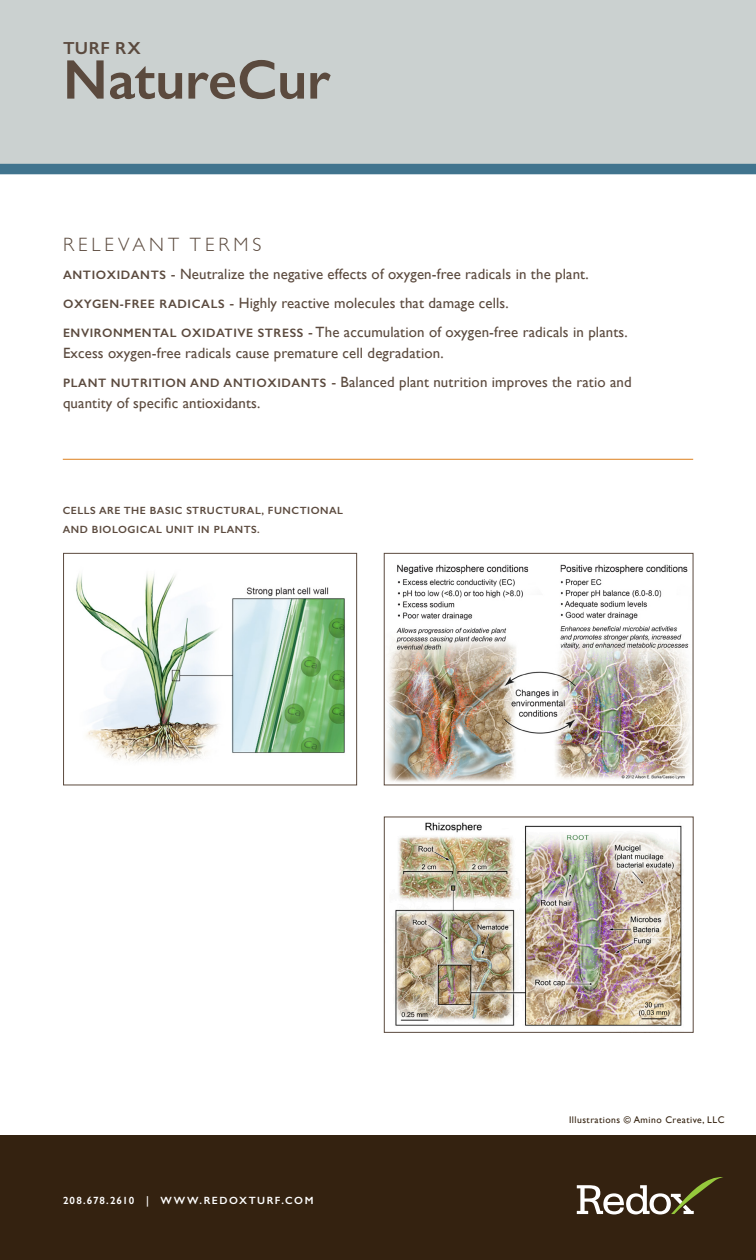
<style>
.page{position:relative;width:756px;height:1260px;background:#fff}
.page>*{position:absolute;margin:0;border:0;box-sizing:border-box;transform-origin:0 0}
.t1{font:600 56px "Gill Sans";letter-spacing:-.005em;color:#5b4a3e}
.t2{font:300 19.25px "Gill Sans";letter-spacing:.21em;color:#5b4a3e}
.t3{font:600 17.5px "Gill Sans";letter-spacing:.03em;color:#5b4a3e}
.t4{font:14.88px/21px "Gill Sans";letter-spacing:.01em;color:#5b4a3e}
.t5{font:600 10.5px/19.2px "Gill Sans";letter-spacing:.05em;color:#5b4a3e}
.t6{font:600 10.5px "Gill Sans";letter-spacing:.14em;color:#fff}
.t7{font:9.62px "Gill Sans";letter-spacing:.05em;color:#342210}
.s1{font-weight:600;font-size:12.25px}
</style>
<div class="page">
<div style="left:0;top:0;width:756px;height:164px;background:#cbd1d0"></div>
<div style="left:0;top:1135px;width:756px;height:125px;background:#342210"></div>
<svg style="left:577px;top:1177px;width:146px;height:37px"></svg>
<hr style="left:63px;top:459px;width:630px;height:1px;background:#dd801d">
<div style="left:0;top:164px;width:756px;height:10px;background:#41748e"></div>
<img style="left:386px;top:564px;width:304px;height:218px">
<div style="left:384px;top:553px;width:309px;height:232px;border:1px solid #5b4a3e"></div>
<img style="left:394px;top:822px;width:288px;height:204px">
<div style="left:384px;top:817px;width:309px;height:216px;border:1px solid #5b4a3e"></div>
<img style="left:76px;top:574px;width:269px;height:187px">
<div style="left:63px;top:553px;width:294px;height:232px;border:1px solid #5b4a3e"></div>
<p class="t3" style="left:63px;top:38px;width:79px">TURF RX</p>
<p class="t1" style="left:63px;top:46px;width:269px">NatureCur</p>
<p class="t2" style="left:63px;top:229px;width:200px">RELEVANT TERMS</p>
<p class="t4" style="left:63px;top:264px;width:527px"><span class="s1">ANTIOXIDANTS</span> - Neutralize the negative effects of oxygen-free radicals in the plant.</p>
<p class="t4" style="left:63px;top:293px;width:447px"><span class="s1">OXYGEN-FREE RADICALS</span> - Highly reactive molecules that damage cells.</p>
<p class="t4" style="left:63px;top:322px;width:566px"><span class="s1">ENVIRONMENTAL OXIDATIVE STRESS</span> - The accumulation of oxygen-free radicals in plants.<br>Excess oxygen-free radicals cause premature cell degradation.</p>
<p class="t4" style="left:63px;top:371px;width:570px"><span class="s1">PLANT NUTRITION AND ANTIOXIDANTS</span> - Balanced plant nutrition improves the ratio and quantity of specific antioxidants.</p>
<p class="t5" style="left:63px;top:501px;width:282px">CELLS ARE THE BASIC STRUCTURAL, FUNCTIONAL<br>AND BIOLOGICAL UNIT IN PLANTS.</p>
<p class="t6" style="left:63px;top:1194px;width:252px">208.678.2610 | WWW.REDOXTURF.COM</p>
<p class="t7" style="left:569px;top:1114px;width:157px">Illustrations © Amino Creative, LLC</p>
</div>
